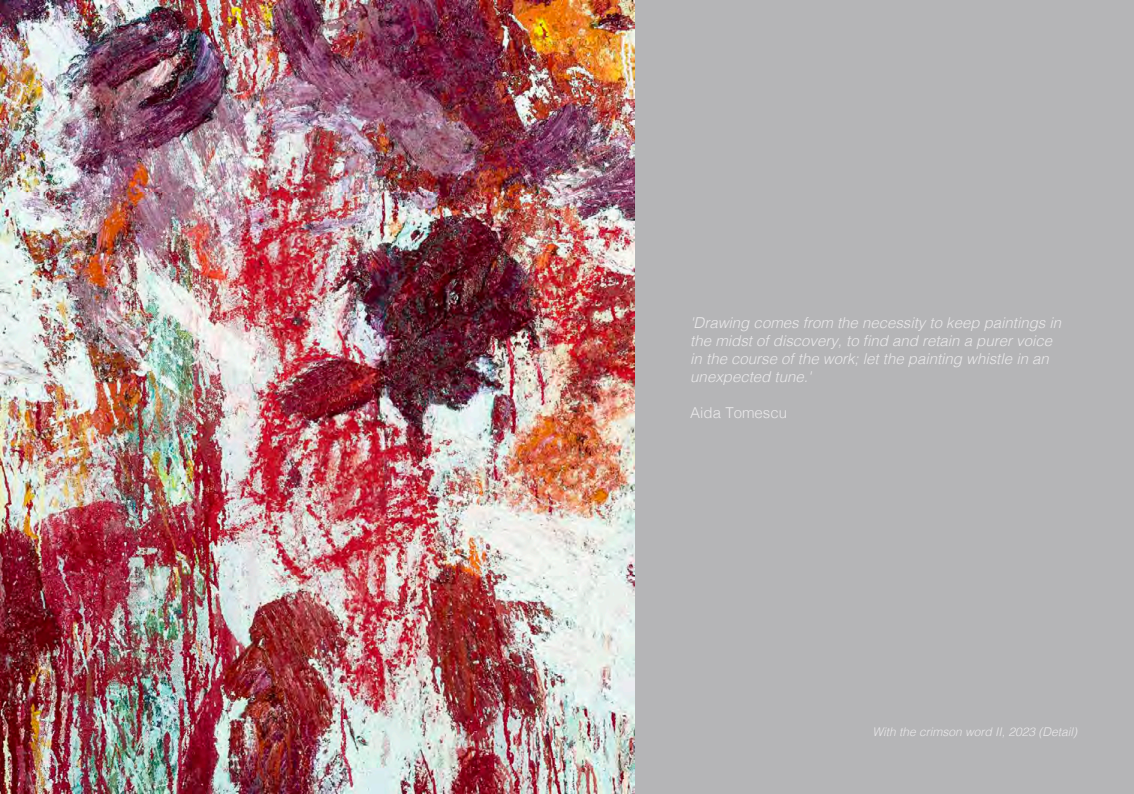
<style>
.page{position:relative;width:1134px;height:794px;background:#fff}
.page>*{position:absolute;margin:0;border:0;box-sizing:border-box;transform-origin:0 0}
.t1{font:italic 300 15px/18px "Helvetica";color:#eae9ea}
.t2{font:300 15px "Helvetica";color:#eae9ea}
.t3{font:italic 300 12px "Helvetica";color:#eae9ea}
</style>
<div class="page">
<img style="left:0;top:0;width:635px;height:794px">
<div style="left:635px;top:0;width:499px;height:794px;background:#b5b5b7"></div>
<p class="t1" style="left:690px;top:312px;width:372px">'Drawing comes from the necessity to keep paintings in the midst of discovery, to find and retain a purer voice in the course of the work; let the painting whistle in an unexpected tune.'</p>
<p class="t2" style="left:690px;top:399px;width:98px">Aida Tomescu</p>
<p class="t3" style="left:872px;top:722px;width:206px">With the crimson word II, 2023 (Detail)</p>
</div>
